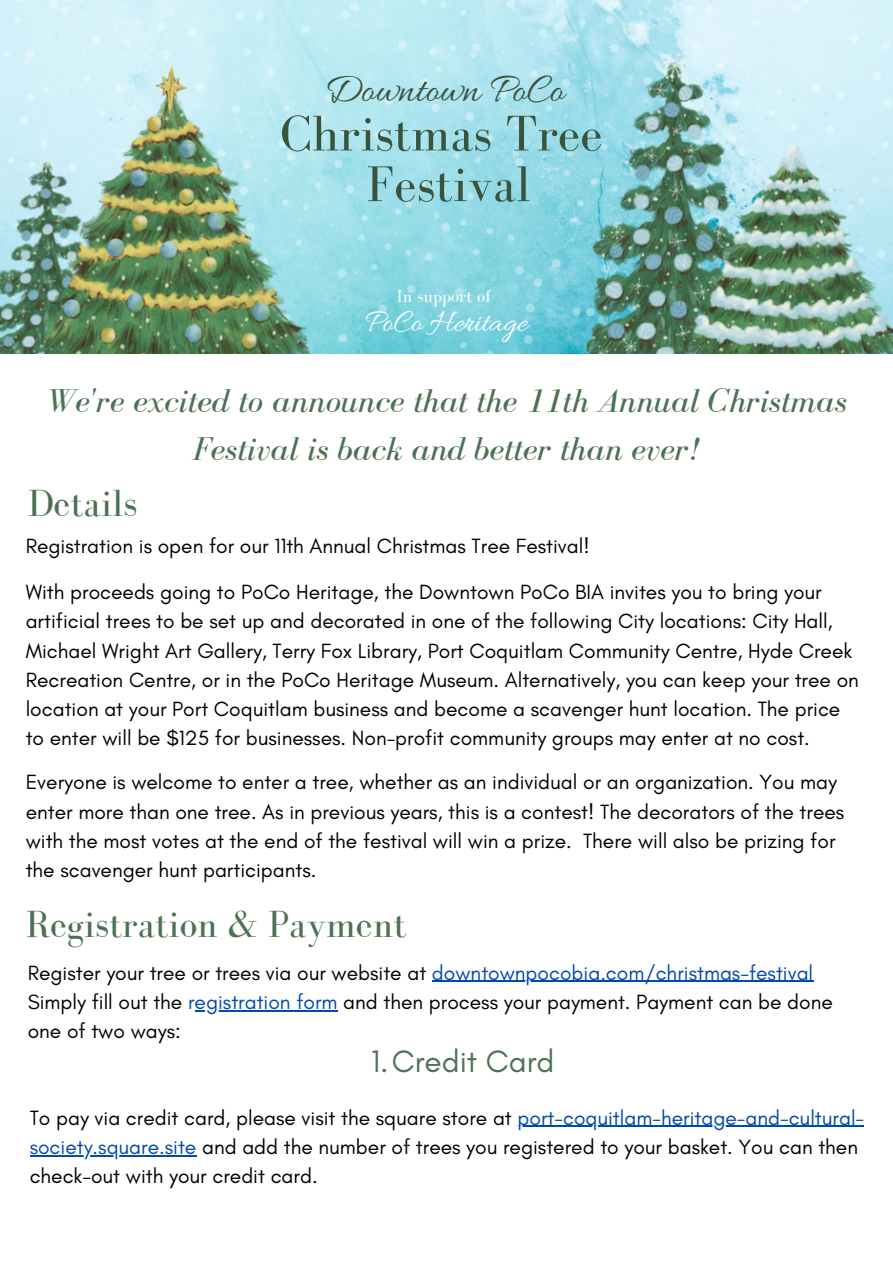
<style>
.page{position:relative;width:893px;height:1264px;background:#fff}
.page>*{position:absolute;margin:0;border:0;box-sizing:border-box;transform-origin:0 0}
.t1{font:51.6px "Bodoni FLF";color:#39533d}
.t2{font:42px "Allura";color:#39533d}
.t3{font:39px "Bodoni FLF";color:#4d7253}
.t4{font:italic 34.05px/47.2px "Bodoni FLF";color:#4d7253;text-align:center}
.t5{font:32.4px "Allura";color:#fff}
.t6{font:31.5px "Glacial Indifference";color:#4d7253}
.t7{font:21px/29.2px "Glacial Indifference";color:#000}
.t8{font:18px "Bodoni FLF";color:#fff}
.s1{color:#004aad}
</style>
<div class="page">
<hr style="left:432px;top:980px;width:381px;height:2px;background:#004aad">
<hr style="left:194px;top:1010px;width:143px;height:1px;background:#004aad">
<hr style="left:517px;top:1125px;width:347px;height:1px;background:#004aad">
<hr style="left:30px;top:1155px;width:166px;height:1px;background:#004aad">
<img style="left:0;top:0;width:892px;height:353px">
<p class="t2" style="left:324px;top:67px;width:241px">Downtown PoCo</p>
<p class="t1" style="left:280px;top:105px;width:324px">Christmas Tree</p>
<p class="t1" style="left:366px;top:156px;width:166px">Festival</p>
<p class="t8" style="left:396px;top:286px;width:97px">In support of</p>
<p class="t5" style="left:365px;top:304px;width:164px">PoCo Heritage</p>
<p class="t4" style="left:46px;top:377px;width:803px">We're excited to announce that the 11th Annual Christmas<br>Festival is back and better than ever!</p>
<p class="t3" style="left:28px;top:482px;width:111px">Details</p>
<p class="t7" style="left:26px;top:531px;width:565px">Registration is open for our 11th Annual Christmas Tree Festival!</p>
<p class="t7" style="left:26px;top:577px;width:834px">With proceeds going to PoCo Heritage, the Downtown PoCo BIA invites you to bring your artificial trees to be set up and decorated in one of the following City locations: City Hall, Michael Wright Art Gallery, Terry Fox Library, Port Coquitlam Community Centre, Hyde Creek Recreation Centre, or in the PoCo Heritage Museum. Alternatively, you can keep your tree on location at your Port Coquitlam business and become a scavenger hunt location. The price to enter will be $125 for businesses. Non-profit community groups may enter at no cost.</p>
<p class="t7" style="left:26px;top:767px;width:820px">Everyone is welcome to enter a tree, whether as an individual or an organization. You may enter more than one tree. As in previous years, this is a contest! The decorators of the trees with the most votes at the end of the festival will win a prize. There will also be prizing for the scavenger hunt participants.</p>
<p class="t3" style="left:26px;top:903px;width:382px">Registration &amp; Payment</p>
<p class="t7" style="left:28px;top:957px;width:787px">Register your tree or trees via our website at <span class="s1">downtownpocobia.com/christmas-festival</span></p>
<p class="t7" style="left:28px;top:987px;width:806px">Simply fill out the <span class="s1">registration form</span> and then process your payment. Payment can be done one of two ways:</p>
<p class="t6" style="left:371px;top:1042px;width:185px">1.Credit Card</p>
<p class="t7" style="left:30px;top:1102px;width:836px">To pay via credit card, please visit the square store at <span class="s1">port-coquitlam-heritage-and-cultural&shy;society.square.site</span> and add the number of trees you registered to your basket. You can then check-out with your credit card.</p>
</div>
